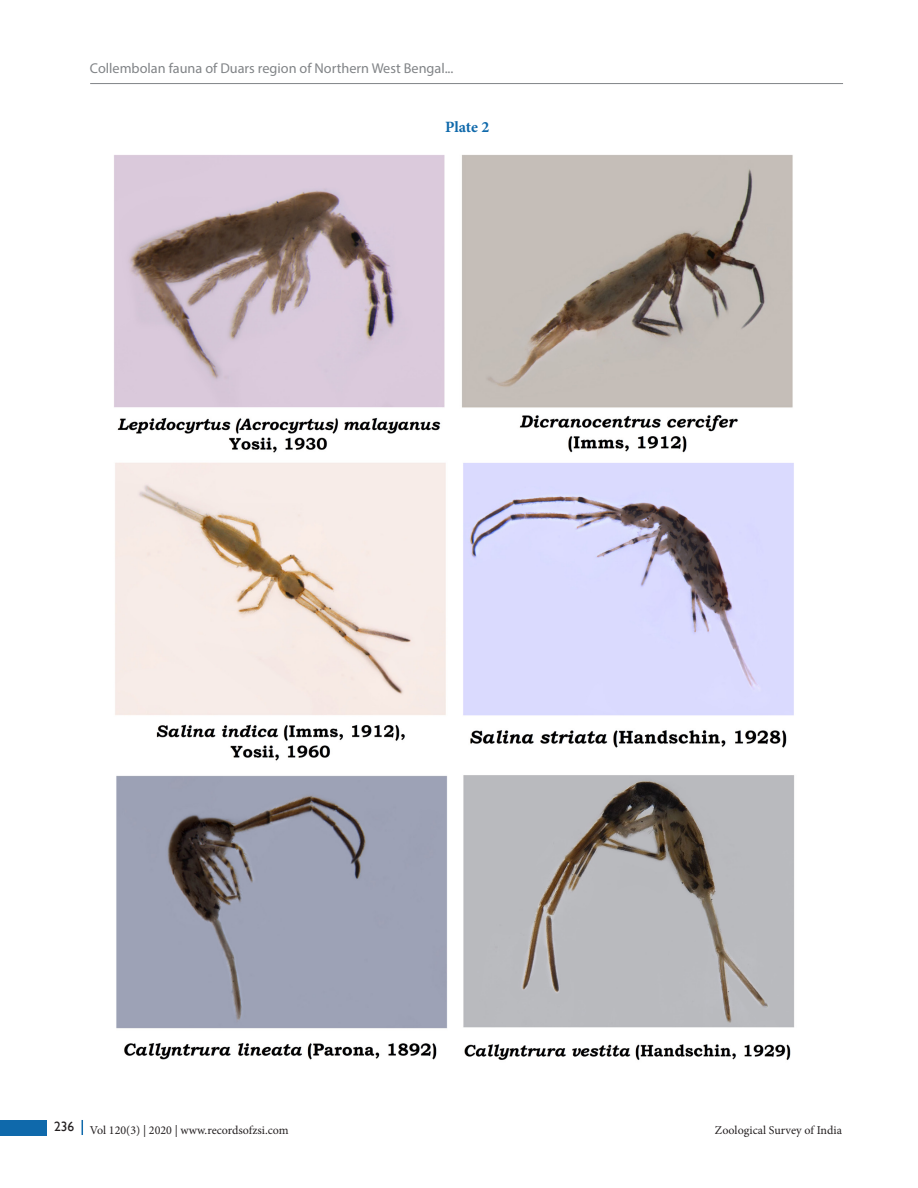
<style>
.page{position:relative;width:918px;height:1188px;background:#fff}
.page>*{position:absolute;margin:0;border:0;box-sizing:border-box;transform-origin:0 0}
.TableTitle{font:700 15.75px "Minion Pro";letter-spacing:-.01em;color:#0f69ab}
.t1{font:14.25px "Myriad Pro";color:#818487}
.t2{font:12px "Minion Pro";color:#231f20}
</style>
<div class="page">
<div style="left:0;top:1120px;width:47px;height:15px;background:#0f69ab"></div>
<svg style="left:82px;top:1120px;width:1px;height:15px"></svg>
<hr style="left:90px;top:83px;width:753px;height:1px;background:#818487">
<img style="left:114px;top:155px;width:680px;height:905px">
<p class="t1" style="left:90px;top:59px;width:365px">Collembolan fauna of Duars region of Northern West Bengal...</p>
<p class="TableTitle" style="left:445px;top:116px;width:46px">Plate 2</p>
<p class="t2" style="left:54px;top:1122px;width:236px"><sup>236</sup> Vol 120(3) | 2020 | www.recordsofzsi.com</p>
<p class="t2" style="left:715px;top:1122px;width:129px">Zoological Survey of India</p>
</div>
